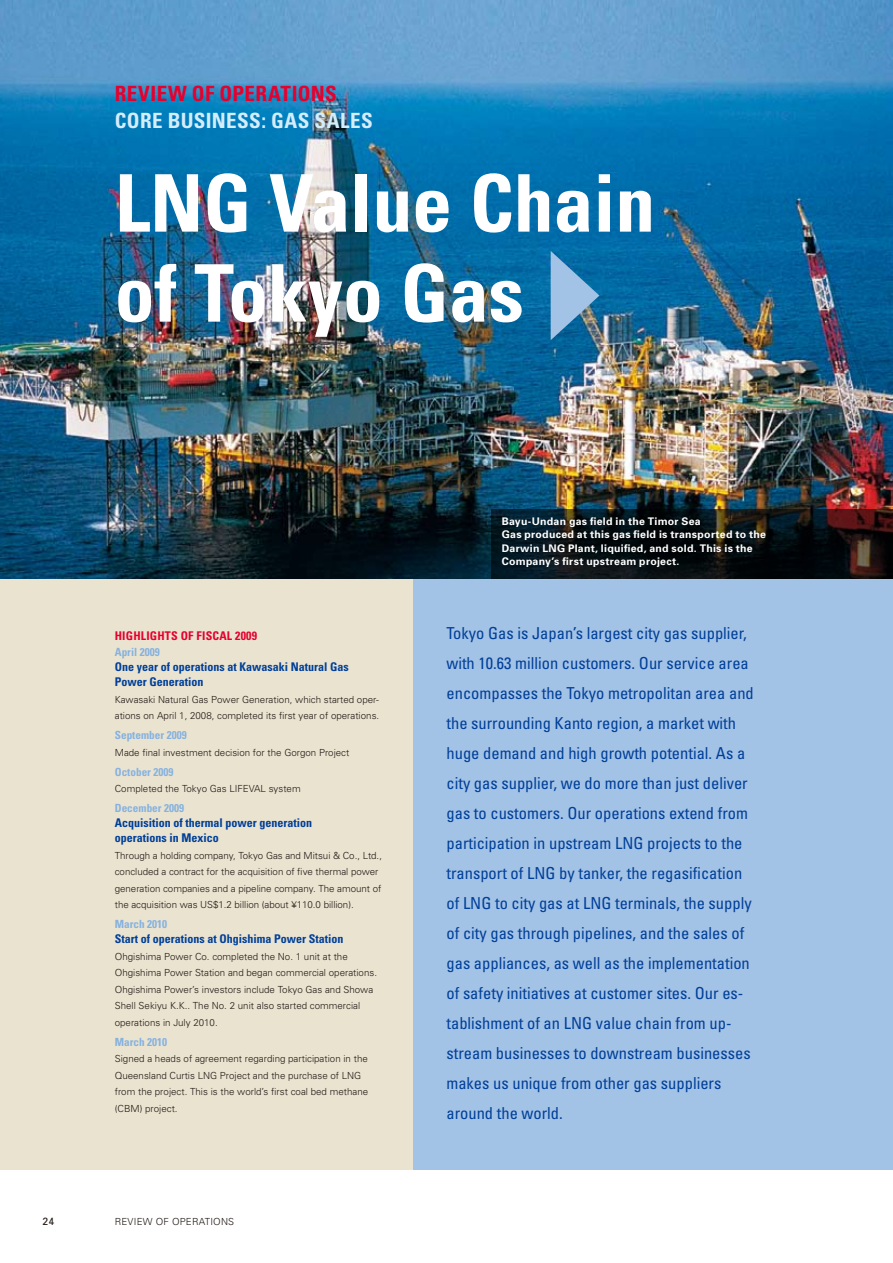
<style>
.page{position:relative;width:893px;height:1263px;background:#fff}
.page>*{position:absolute;margin:0;border:0;box-sizing:border-box;transform-origin:0 0}
.t1{font:700 condensed 79.5px/90px "Univers";color:#fff}
.t2{font:700 condensed 21px "Univers";letter-spacing:.02em;color:#d3edfb}
.t3{font:700 condensed 21px "Univers";letter-spacing:.015em;color:#e6002d}
.t4{font:condensed 16.5px/30px "Univers";color:#003f98}
.t5{font:700 condensed 12px/15px "Univers";color:#003f98}
.t6{font:700 condensed 12px "Univers";letter-spacing:.015em;color:#e6002d}
.t7{font:700 condensed 11.25px "Univers";color:#86b2df}
.t8{font:700 10.5px/13.5px "Univers";letter-spacing:.03em;color:#fff}
.t9{font:10.5px "Univers";color:#221815}
.t10{font:300 9.75px/16.5px "Univers";color:#221815}
</style>
<div class="page">
<div style="left:0;top:0;width:893px;height:1169px;background:#a2c2e6"></div>
<div style="left:0;top:578px;width:412px;height:591px;background:#eae3d0"></div>
<img style="left:0;top:0;width:893px;height:578px">
<svg style="left:551px;top:251px;width:48px;height:89px"></svg>
<svg style="left:491px;top:509px;width:402px;height:69px;background:#0d1215"></svg>
<h2 class="t3" style="left:115px;top:81px;width:223px">Review of Operations</h2>
<h2 class="t2" style="left:115px;top:108px;width:259px">Core Business: Gas Sales</h2>
<h1 class="t1" style="left:115px;top:157px;width:542px;text-indent:155px">Value Chain of Tokyo Gas</h1>
<h1 class="t1" style="left:115px;top:157px;width:44px">LNG</h1>
<p class="t6" style="left:115px;top:629px;width:144px">Highlights of Fiscal 2009</p>
<p class="t7" style="left:115px;top:645px;width:46px">April 2009</p>
<p class="t5" style="left:115px;top:659px;width:235px">One year of operations at Kawasaki Natural Gas<br>Power Generation</p>
<p class="t10" style="left:115px;top:691px;width:266px">Kawasaki Natural Gas Power Generation, which started oper&shy;ations on April 1, 2008, completed its first year of operations.</p>
<p class="t7" style="left:115px;top:728px;width:73px">September 2009</p>
<p class="t10" style="left:115px;top:744px;width:236px">Made final investment decision for the Gorgon Project</p>
<p class="t7" style="left:115px;top:765px;width:60px">October 2009</p>
<p class="t10" style="left:115px;top:780px;width:187px">Completed the Tokyo Gas LIFEVAL system</p>
<p class="t7" style="left:115px;top:801px;width:71px">December 2009</p>
<p class="t5" style="left:115px;top:815px;width:199px">Acquisition of thermal power generation operations in Mexico</p>
<p class="t10" style="left:115px;top:847px;width:269px">Through a holding company, Tokyo Gas and Mitsui &amp; Co., Ltd., concluded a contract for the acquisition of five thermal power generation companies and a pipeline company. The amount of the acquisition was US$1.2 billion (about ¥110.0 billion).</p>
<p class="t7" style="left:115px;top:917px;width:54px">March 2010</p>
<p class="t5" style="left:115px;top:931px;width:230px">Start of operations at Ohgishima Power Station</p>
<p class="t10" style="left:115px;top:948px;width:264px">Ohgishima Power Co. completed the No. 1 unit at the Ohgishima Power Station and began commercial operations.<br>Ohgishima Power’s investors include Tokyo Gas and Showa Shell Sekiyu K.K.. The No. 2 unit also started commercial operations in July 2010.</p>
<p class="t7" style="left:115px;top:1035px;width:54px">March 2010</p>
<p class="t10" style="left:115px;top:1050px;width:255px">Signed a heads of agreement regarding participation in the Queensland Curtis LNG Project and the purchase of LNG from the project. This is the world’s first coal bed methane (CBM) project.</p>
<p class="t9" style="left:43px;top:1214px;width:7px">24</p>
<p class="t10" style="left:115px;top:1213px;width:14px">Review</p>
<p class="t10" style="left:156px;top:1213px;width:24px">of operations</p>
<p class="t8" style="left:502px;top:514px;width:266px">Bayu-Undan gas field in the Timor Sea<br>Gas produced at this gas field is transported to the Darwin LNG Plant, liquified, and sold. This is the Company’s first upstream project.</p>
<p class="t4" style="left:446px;top:617px;width:309px">Tokyo Gas is Japan’s largest city gas supplier, with 10.63 million customers. Our service area encompasses the Tokyo metropolitan area and the surrounding Kanto region, a market with huge demand and high growth potential. As a city gas supplier, we do more than just deliver gas to customers. Our operations extend from participation in upstream LNG projects to the transport of LNG by tanker, the regasification of LNG to city gas at LNG terminals, the supply of city gas through pipelines, and the sales of gas appliances, as well as the implementation of safety initiatives at customer sites. Our es&shy;tablishment of an LNG value chain from up&shy;stream businesses to downstream businesses makes us unique from other gas suppliers around the world.</p>
</div>
